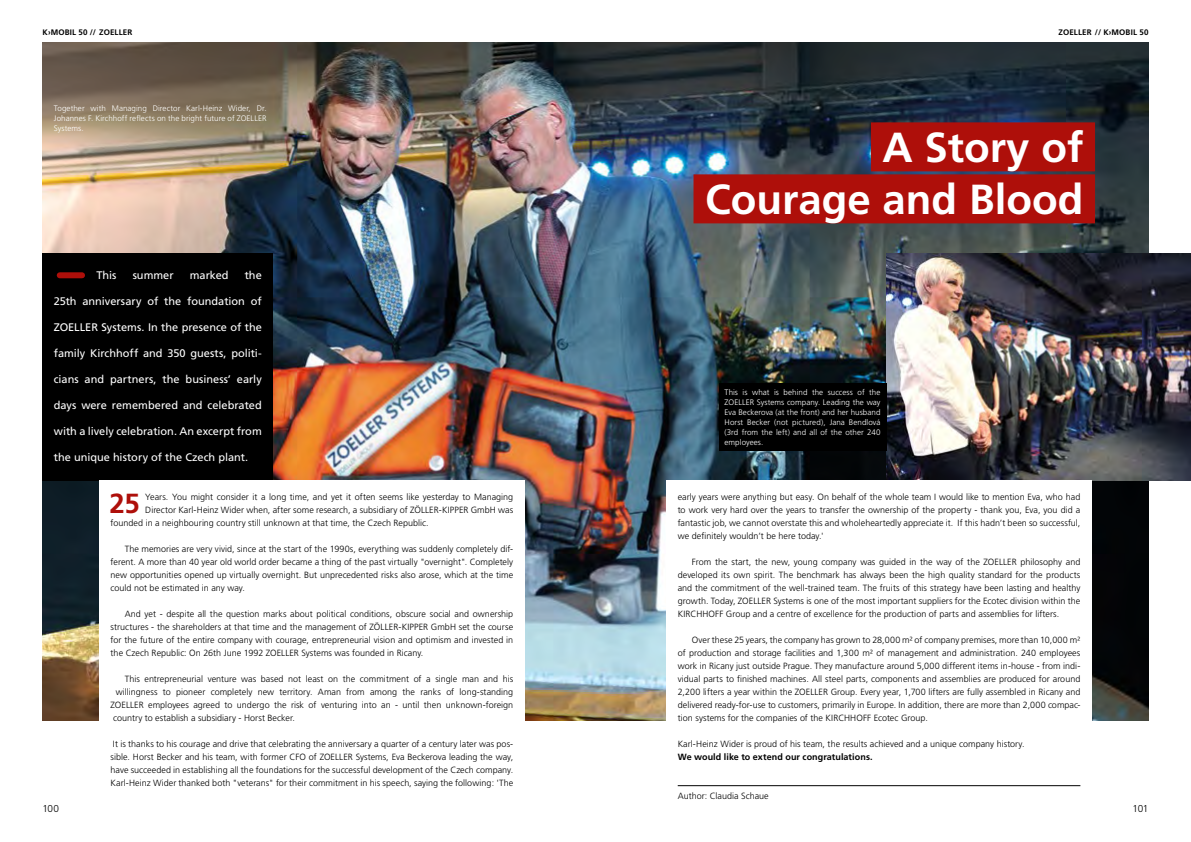
<style>
.page{position:relative;width:1191px;height:842px;background:#fff}
.page>*{position:absolute;margin:0;border:0;box-sizing:border-box;transform-origin:0 0}
.t1{font:700 42px/52px "Frutiger";color:#fff;text-align:right}
.t2{font:700 27.6px "Frutiger";color:#ae0f0a}
.t3{font:11px "Frutiger";color:#fff}
.t4{font:300 10px "Frutiger";letter-spacing:-.04em;color:#000}
.t5{font:300 9px/13px "Frutiger";color:#000;text-align:justify}
.t6{font:700 9px "Frutiger";letter-spacing:.005em;color:#000}
.t7{font:300 8px/10px "Frutiger";letter-spacing:.005em;color:#fff;text-align:justify}
.t8{font:700 8px "Frutiger";letter-spacing:.02em;color:#000}
.s1{color:#ae0f0a}
</style>
<div class="page">
<img style="left:43px;top:43px;width:1105px;height:678px">
<img style="left:886px;top:253px;width:305px;height:227px">
<div style="left:871px;top:122px;width:224px;height:49px;background:#ae0f0a"></div>
<div style="left:693px;top:174px;width:402px;height:49px;background:#ae0f0a"></div>
<div style="left:43px;top:253px;width:230px;height:227px;background:#000"></div>
<div style="left:60px;top:272px;width:22px;height:6px;background:#ae0f0a"></div>
<div style="left:99px;top:480px;width:425px;height:324px;background:#fff"></div>
<div style="left:666px;top:480px;width:425px;height:343px;background:#fff"></div>
<hr style="left:677px;top:785px;width:403px;height:1px;background:#000">
<div style="left:719px;top:383px;width:167px;height:67px;background:#000"></div>
<p class="t8" style="left:43px;top:27px;width:91px">K›MOBIL 50 // ZOELLER</p>
<p class="t8" style="left:1058px;top:27px;width:91px">ZOELLER // K›MOBIL 50</p>
<p class="t7" style="left:54px;top:103px;width:214px">Together with Managing Director Karl-Heinz Wider, Dr.<br>Johannes F. Kirchhoff reflects on the bright future of ZOELLER Systems.</p>
<p class="t3" style="left:96px;top:269px;width:22px">This</p>
<p class="t3" style="left:133px;top:269px;width:42px">summer</p>
<p class="t3" style="left:190px;top:269px;width:40px">marked</p>
<p class="t3" style="left:245px;top:269px;width:19px">the</p>
<p class="t3" style="left:54px;top:295px;width:209px">25th anniversary of the foundation of</p>
<p class="t3" style="left:54px;top:321px;width:209px">ZOELLER Systems. In the presence of the</p>
<p class="t3" style="left:54px;top:347px;width:209px">family Kirchhoff and 350 guests, politi-</p>
<p class="t3" style="left:54px;top:373px;width:209px">cians and partners, the business’ early</p>
<p class="t3" style="left:54px;top:399px;width:209px">days were remembered and celebrated</p>
<p class="t3" style="left:54px;top:425px;width:209px">with a lively celebration. An excerpt from</p>
<p class="t3" style="left:54px;top:451px;width:196px">the unique history of the Czech plant.</p>
<h2 class="t2" style="left:109px;top:487px;width:32px">25</h2>
<p class="t5" style="left:145px;top:490px;width:369px">Years. You might consider it a long time, and yet it often seems like yesterday to Managing</p>
<p class="t5" style="left:145px;top:503px;width:369px">Director Karl-Heinz Wider when, after some research, a subsidiary of ZÖLLER-KIPPER GmbH was</p>
<p class="t5" style="left:111px;top:516px;width:319px">founded in a neighbouring country still unknown at that time, the Czech Republic.</p>
<p class="t5" style="left:111px;top:542px;width:404px;text-indent:14px">The memories are very vivid, since at the start of the 1990s, everything was suddenly completely dif&shy;ferent. A more than 40 year old world order became a thing of the past virtually "overnight". Completely new opportunities opened up virtually overnight. But unprecedented risks also arose, which at the time could not be estimated in any way.</p>
<p class="t5" style="left:111px;top:607px;width:404px;text-indent:14px">And yet - despite all the question marks about political conditions, obscure social and ownership structures - the shareholders at that time and the management of ZÖLLER-KIPPER GmbH set the course for the future of the entire company with courage, entrepreneurial vision and optimism and invested in the Czech Republic: On 26th June 1992 ZOELLER Systems was founded in Ricany.</p>
<p class="t5" style="left:125px;top:672px;width:390px">This entrepreneurial venture was based not least on the commitment of a single man and his</p>
<p class="t5" style="left:116px;top:685px;width:399px">willingness to pioneer completely new territory. Aman from among the ranks of long-standing</p>
<p class="t5" style="left:111px;top:698px;width:404px">ZOELLER employees agreed to undergo the risk of venturing into an - until then unknown-foreign</p>
<p class="t5" style="left:113px;top:711px;width:183px">country to establish a subsidiary - Horst Becker.</p>
<p class="t5" style="left:111px;top:737px;width:404px">It is thanks to his courage and drive that celebrating the anniversary a quarter of a century later was pos&shy;sible. Horst Becker and his team, with former CFO of ZOELLER Systems, Eva Beckerova leading the way, have succeeded in establishing all the foundations for the successful development of the Czech company.<br>Karl-Heinz Wider thanked both "veterans" for their commitment in his speech, saying the following: 'The</p>
<h1 class="t1" style="left:705px;top:121px;width:391px">A Story of<span class="s1">.<br></span>Courage and Blood<span class="s1">.</span></h1>
<p class="t7" style="left:724px;top:387px;width:157px">This is what is behind the success of the ZOELLER Systems company. Leading the way Eva Beckerova (at the front) and her husband Horst Becker (not pictured), Jana Bendlová (3rd from the left) and all of the other 240 employees.</p>
<p class="t5" style="left:677px;top:490px;width:404px">early years were anything but easy. On behalf of the whole team I would like to mention Eva, who had to work very hard over the years to transfer the ownership of the property - thank you, Eva, you did a fantastic job, we cannot overstate this and wholeheartedly appreciate it. If this hadn’t been so successful, we definitely wouldn’t be here today.'</p>
<p class="t5" style="left:677px;top:555px;width:404px;text-indent:14px">From the start, the new, young company was guided in the way of the ZOELLER philosophy and developed its own spirit. The benchmark has always been the high quality standard for the products and the commitment of the well-trained team. The fruits of this strategy have been lasting and healthy growth. Today, ZOELLER Systems is one of the most important suppliers for the Ecotec division within the KIRCHHOFF Group and a centre of excellence for the production of parts and assemblies for lifters.</p>
<p class="t5" style="left:677px;top:633px;width:404px;text-indent:14px">Over these 25 years, the company has grown to 28,000 m² of company premises, more than 10,000 m² of production and storage facilities and 1,300 m² of management and administration. 240 employees work in Ricany just outside Prague. They manufacture around 5,000 different items in-house - from indi&shy;vidual parts to finished machines. All steel parts, components and assemblies are produced for around 2,200 lifters a year within the ZOELLER Group. Every year, 1,700 lifters are fully assembled in Ricany and delivered ready-for-use to customers, primarily in Europe. In addition, there are more than 2,000 compac&shy;tion systems for the companies of the KIRCHHOFF Ecotec Group.</p>
<p class="t5" style="left:677px;top:737px;width:348px">Karl-Heinz Wider is proud of his team, the results achieved and a unique company history.</p>
<p class="t6" style="left:677px;top:751px;width:196px">We would like to extend our congratulations.</p>
<p class="t5" style="left:677px;top:789px;width:92px">Author: Claudia Schaue</p>
<p class="t4" style="left:43px;top:803px;width:18px">100</p>
<p class="t4" style="left:1132px;top:803px;width:17px">101</p>
</div>
